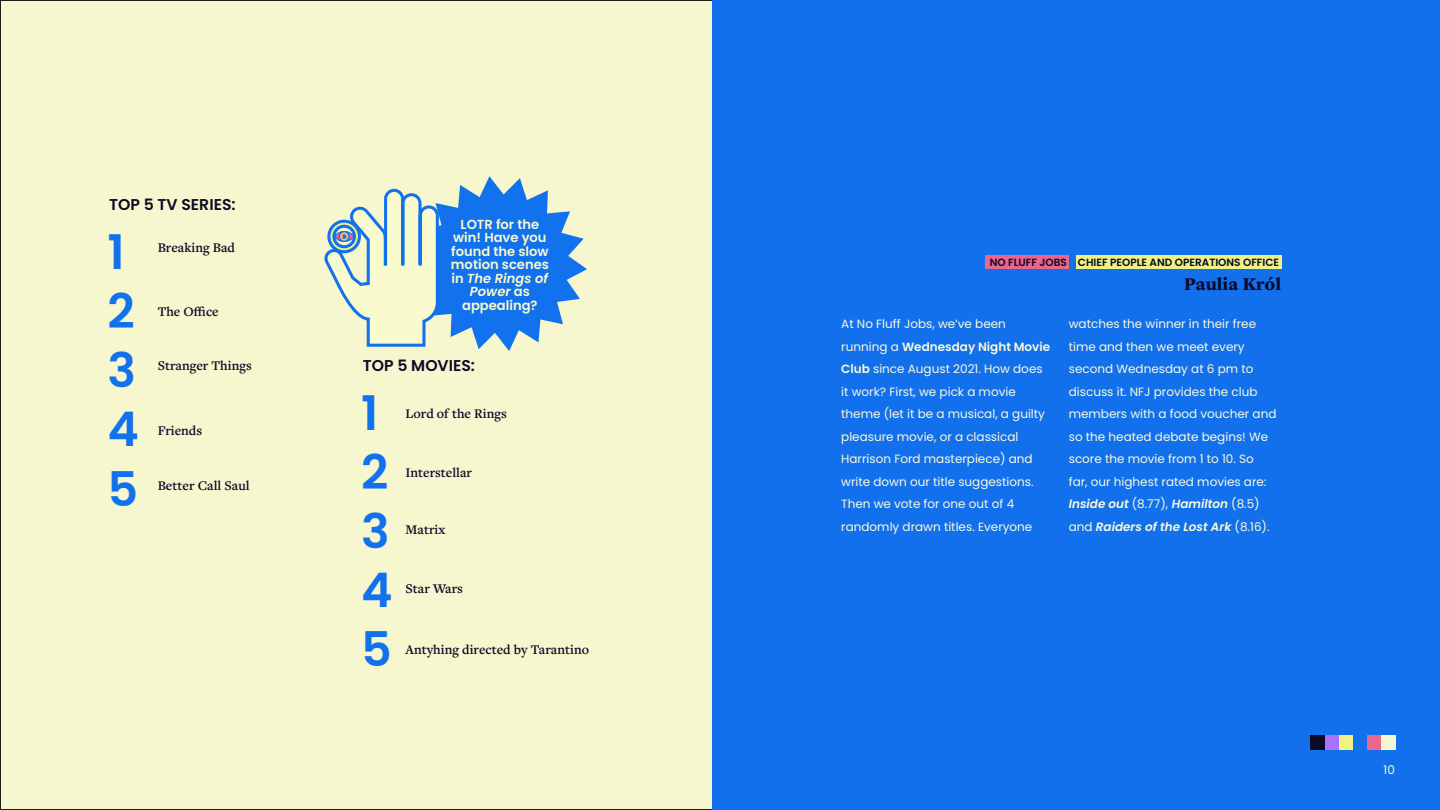
<style>
.page{position:relative;width:1440px;height:810px;background:#f7f7cf}
.page>*{position:absolute;margin:0;border:0;box-sizing:border-box;transform-origin:0 0}
.t1{font:600 47.7px/59.1px "Poppins";color:#1271ed;text-align:justify}
.t2{font:900 18.75px "Freight Text Pro";color:#0a0a29}
.t3{font:600 15.67px "Poppins";color:#0b0b28}
.t4{font:600 13.8px "Freight Text Pro";color:#0b0b28}
.t5{font:600 13.12px/13.5px "Poppins";color:#f9facd;text-align:center}
.t6{font:12px/22.5px "Poppins";color:#faf9db}
.t7{font:600 10.5px "Poppins";color:#0a0a29}
.s1{font-style:italic}
.s2{font-weight:600}
.s3{font-weight:600;font-style:italic}
</style>
<div class="page">
<div style="left:712px;top:0;width:728px;height:810px;background:#1270ed"></div>
<div style="left:1381px;top:735px;width:14px;height:15px;background:#f7f7cf"></div>
<div style="left:1367px;top:735px;width:14px;height:14px;background:#ec658a"></div>
<div style="left:1338px;top:735px;width:15px;height:14px;background:#f0f283"></div>
<div style="left:1324px;top:735px;width:14px;height:14px;background:#a871ff"></div>
<div style="left:1310px;top:735px;width:15px;height:14px;background:#0a0a29"></div>
<div style="left:985px;top:255px;width:84px;height:13px;background:#ec658a"></div>
<div style="left:1076px;top:255px;width:205px;height:13px;background:#f0f283"></div>
<svg style="left:324px;top:176px;width:263px;height:175px"></svg>
<h3 class="t3" style="left:109px;top:195px;width:128px">TOP 5 TV SERIES:</h3>
<h1 class="t1" style="left:107px;top:223px;width:19px">1</h1>
<h1 class="t1" style="left:107px;top:282px;width:33px">2<br>3<br>4<br>5</h1>
<p class="t4" style="left:158px;top:239px;width:79px">Breaking Bad</p>
<p class="t4" style="left:158px;top:303px;width:63px">The Office</p>
<p class="t4" style="left:158px;top:356px;width:96px">Stranger Things</p>
<p class="t4" style="left:158px;top:421px;width:46px">Friends</p>
<p class="t4" style="left:158px;top:477px;width:94px">Better Call Saul</p>
<p class="t5" style="left:451px;top:218px;width:100px">LOTR for the win! Have you found the slow motion scenes in <span class="s1">The Rings of<br>Power</span> as appealing?</p>
<h3 class="t3" style="left:363px;top:356px;width:114px">TOP 5 MOVIES:</h3>
<h1 class="t1" style="left:361px;top:384px;width:33px;text-align:left">1<br>2<br>3<br>4<br>5</h1>
<p class="t4" style="left:406px;top:404px;width:103px">Lord of the Rings</p>
<p class="t4" style="left:406px;top:463px;width:68px">Interstellar</p>
<p class="t4" style="left:406px;top:521px;width:41px">Matrix</p>
<p class="t4" style="left:406px;top:579px;width:59px">Star Wars</p>
<p class="t4" style="left:406px;top:640px;width:185px">Antyhing directed by Tarantino</p>
<p class="t7" style="left:990px;top:256px;width:291px">NO FLUFF JOBS CHIEF PEOPLE AND OPERATIONS OFFICE</p>
<h2 class="t2" style="left:1184px;top:272px;width:99px">Paulia Król</h2>
<p class="t6" style="left:841px;top:313px;width:210px">At No Fluff Jobs, we’ve been running a <span class="s2">Wednesday Night Movie<br>Club</span> since August 2021. How does it work? First, we pick a movie theme (let it be a musical, a guilty pleasure movie, or a classical<br>Harrison Ford masterpiece) and write down our title suggestions.<br>Then we vote for one out of 4 randomly drawn titles. Everyone</p>
<p class="t6" style="left:1069px;top:313px;width:209px">watches the winner in their free time and then we meet every second Wednesday at 6 pm to discuss it. NFJ provides the club members with a food voucher and so the heated debate begins! We score the movie from 1 to 10. So<br>far, our highest rated movies are:<br><span class="s3">Inside out</span> (8.77), <span class="s3">Hamilton</span> (8.5) and <span class="s3">Raiders of the Lost Ark</span> (8.16).</p>
<p class="t6" style="left:1384px;top:759px;width:13px">10</p>
</div>
